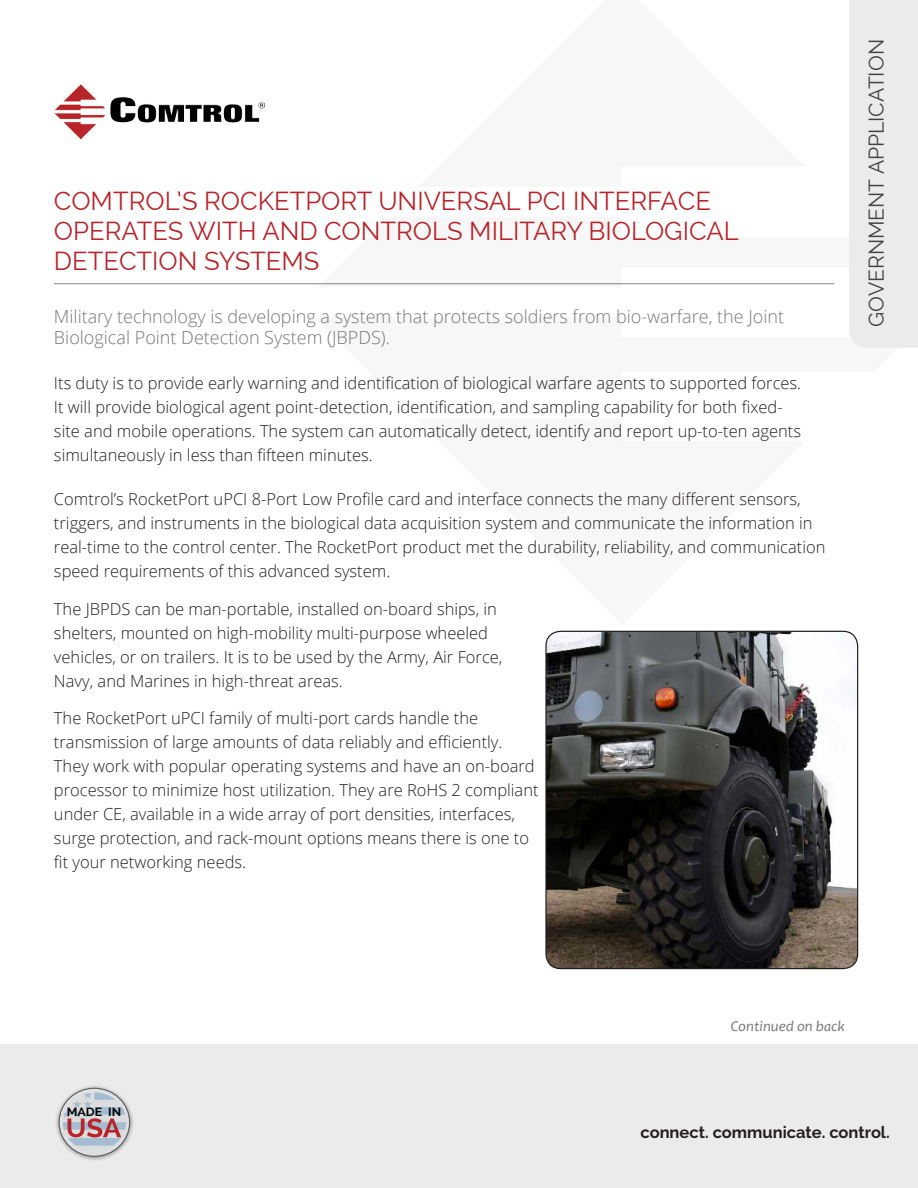
<style>
.page{position:relative;width:918px;height:1188px;background:#fff}
.page>*{position:absolute;margin:0;border:0;box-sizing:border-box;transform-origin:0 0}
.t1{font:25.5px/30px "Raleway";color:#b92329}
.t2{font:21px "Raleway";color:#434344}
.t3{font:300 18px/21px "Open Sans";color:#787878}
.t4{font:300 16.5px/24px "Open Sans";color:#231f20}
.t5{font:700 16.5px "Raleway";color:#231f20}
.t6{font:italic 15px "Candara";color:#767676}
.t7{font:700 12px "Raleway";color:#020202;scale:1.04 1}
</style>
<div class="page">
<div style="left:0;top:1045px;width:918px;height:143px;background:#ebebeb"></div>
<div style="left:849px;top:0;width:69px;height:348px;background:#ebebeb"></div>
<img style="left:54px;top:84px;width:210px;height:54px">
<hr style="left:54px;top:283px;width:780px;height:1px;background:#7f8285">
<img style="left:546px;top:631px;width:312px;height:338px">
<div style="left:545px;top:631px;width:313px;height:338px;border:1px solid #231f20;border-radius:15px"></div>
<svg style="left:54px;top:1083px;width:81px;height:78px"></svg>
<svg style="left:60px;top:1089px;width:69px;height:67px"></svg>
<div style="left:59px;top:1088px;width:71px;height:69px;border:1px solid #58595b;border-radius:50%"></div>
<svg style="left:63px;top:1092px;width:63px;height:54px"></svg>
<h1 class="t1" style="left:54px;top:186px;width:686px">COMTROL’S ROCKETPORT UNIVERSAL PCI INTERFACE<br>OPERATES WITH AND CONTROLS MILITARY BIOLOGICAL<br>DETECTION SYSTEMS</h1>
<p class="t3" style="left:54px;top:308px;width:732px">Military technology is developing a system that protects soldiers from bio-warfare, the Joint<br>Biological Point Detection System (JBPDS).</p>
<p class="t4" style="left:54px;top:371px;width:749px">Its duty is to provide early warning and identification of biological warfare agents to supported forces.<br>It will provide biological agent point-detection, identification, and sampling capability for both fixed&shy;site and mobile operations. The system can automatically detect, identify and report up-to-ten agents simultaneously in less than fifteen minutes.</p>
<p class="t4" style="left:54px;top:487px;width:773px">Comtrol’s RocketPort uPCI 8-Port Low Profile card and interface connects the many different sensors, triggers, and instruments in the biological data acquisition system and communicate the information in real-time to the control center. The RocketPort product met the durability, reliability, and communication speed requirements of this advanced system.</p>
<p class="t4" style="left:54px;top:599px;width:450px">The JBPDS can be man-portable, installed on-board ships, in shelters, mounted on high-mobility multi-purpose wheeled vehicles, or on trailers. It is to be used by the Army, Air Force, Navy, and Marines in high-threat areas.</p>
<p class="t4" style="left:54px;top:708px;width:486px">The RocketPort uPCI family of multi-port cards handle the transmission of large amounts of data reliably and efficiently.<br>They work with popular operating systems and have an on-board processor to minimize host utilization. They are RoHS 2 compliant under CE, available in a wide array of port densities, interfaces, surge protection, and rack-mount options means there is one to fit your networking needs.</p>
<p class="t2" style="left:864px;top:327px;width:289px;rotate:-90deg">GOVERNMENT APPLICATION</p>
<p class="t7" style="left:67px;top:1107px;width:54px">MADE IN</p>
<p class="t6" style="left:731px;top:1017px;width:115px">Continued on back</p>
<p class="t5" style="left:641px;top:1126px;width:251px">connect. communicate. control.</p>
</div>
